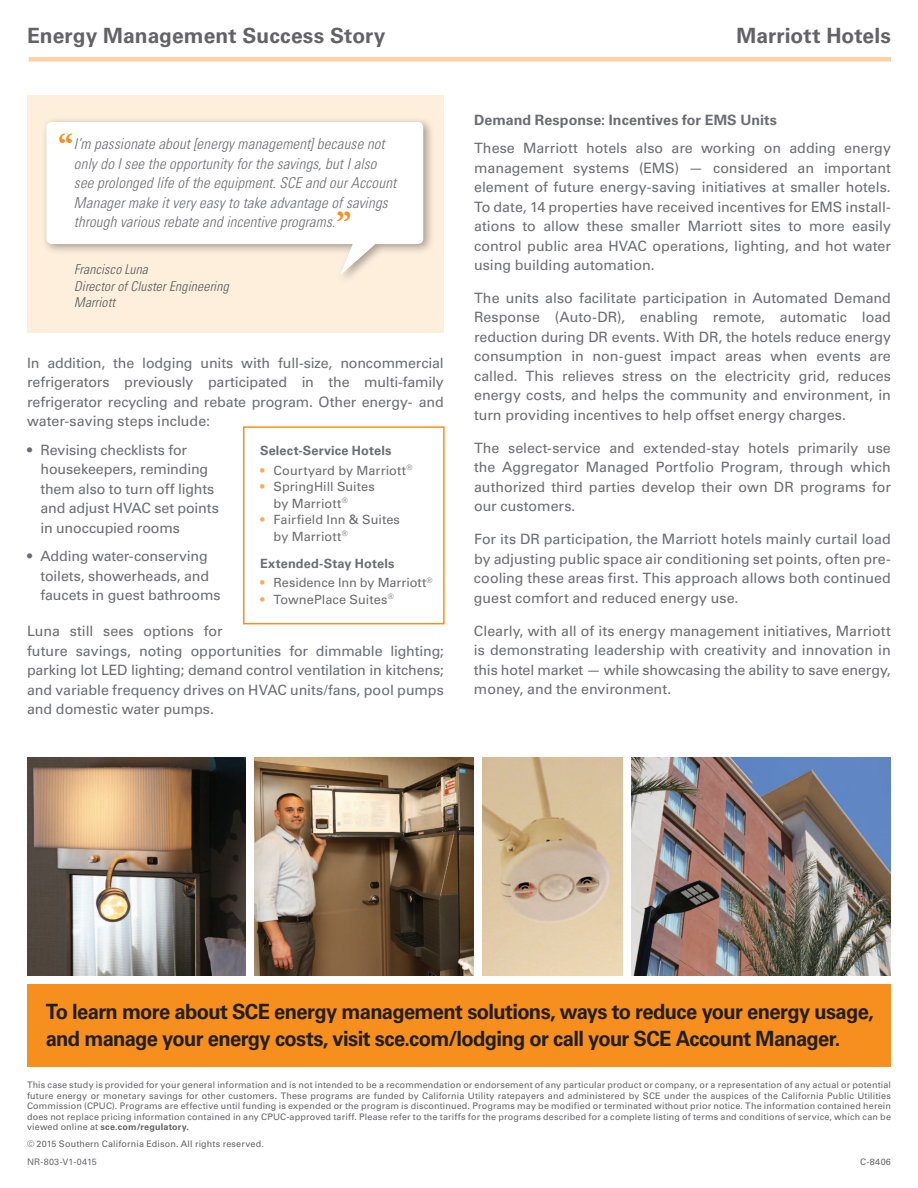
<style>
.page{position:relative;width:918px;height:1188px;background:#fff}
.page>*{position:absolute;margin:0;border:0;box-sizing:border-box;transform-origin:0 0}
.t1{font:600 39px "Garamond Premr Pro";color:#f68f1e}
.t2{font:700 21px/27px "Univers LT Std";letter-spacing:-.035em;color:#231f20;scale:.96 1}
.t3{font:700 21px "Univers LT Std";letter-spacing:.005em;color:#636366}
.t4{font:italic 300 condensed 15px/19.5px "Univers LT Std";letter-spacing:.015em;color:#6c6d70}
.t5{font:14.25px/19.5px "Univers LT Std";letter-spacing:-.005em;color:#6c6d70;text-align:justify}
.t6{font:700 14.25px "Univers LT Std";letter-spacing:.005em;color:#6c6d70}
.t7{font:italic 300 condensed 13.5px/16.8px "Univers LT Std";letter-spacing:.01em;color:#57585a}
.t8{font:12.75px/16.5px "Univers LT Std";color:#6c6d70}
.t9{font:700 12.75px "Univers LT Std";letter-spacing:.015em;color:#6c6d70}
.t10{font:9px/10.5px "Univers LT Std";letter-spacing:.015em;color:#636366;text-align:justify}
.t11{font:9px "Univers LT Std";letter-spacing:.015em;color:#6c6d70}
.s1{color:#faad5e}
.s2{font-weight:700}
</style>
<div class="page">
<div style="left:27px;top:95px;width:417px;height:238px;background:#feefdd"></div>
<div style="left:42px;top:116px;width:393px;height:168px;background:#231f20;opacity:.39"></div>
<div style="left:27px;top:984px;width:864px;height:82px;background:#f68f1e"></div>
<div style="left:243px;top:426px;width:202px;height:198px;background:#fff;border:2px solid #f68f1e"></div>
<div style="left:29px;top:57px;width:862px;height:5px;background:#fdd1a4"></div>
<svg style="left:46px;top:122px;width:377px;height:153px;fill:#fff"></svg>
<img style="left:27px;top:757px;width:218px;height:219px">
<img style="left:254px;top:757px;width:219px;height:219px">
<img style="left:482px;top:757px;width:141px;height:219px">
<img style="left:632px;top:757px;width:259px;height:219px">
<h2 class="t3" style="left:27px;top:24px;width:360px">Energy Management Success Story</h2>
<h2 class="t3" style="left:737px;top:24px;width:156px">Marriott Hotels</h2>
<p class="t1" style="left:58px;top:124px;width:17px">“</p>
<p class="t4" style="left:74px;top:135px;width:324px">I’m passionate about [energy management] because not only do I see the opportunity for the savings, but I also see prolonged life of the equipment. SCE and our Account Manager make it very easy to take advantage of savings through various rebate and incentive programs.</p>
<h1 class="t1" style="left:336px;top:202px;width:17px">”</h1>
<p class="t7" style="left:74px;top:261px;width:156px">Francisco Luna<br>Director of Cluster Engineering<br>Marriott</p>
<p class="t5" style="left:27px;top:353px;width:418px">In addition, the lodging units with full-size, noncommercial refrigerators previously participated in the multi-family refrigerator recycling and rebate program. Other energy- and water-saving steps include:</p>
<p class="t5" style="left:41px;top:440px;width:180px;text-align:left;text-indent:-14px">• Revising checklists for housekeepers, reminding them also to turn off lights and adjust HVAC set points in unoccupied rooms</p>
<p class="t5" style="left:41px;top:546px;width:182px;text-align:left;text-indent:-14px">• Adding water-conserving toilets, showerheads, and faucets in guest bathrooms</p>
<h3 class="t9" style="left:260px;top:443px;width:133px">Select-Service Hotels</h3>
<p class="t8" style="left:260px;top:462px;width:154px"><span class="s1">•</span> Courtyard by Marriott<sup>®</sup></p>
<p class="t8" style="left:274px;top:478px;width:103px;text-indent:-14px"><span class="s1">•</span> SpringHill Suites by Marriott<sup>®</sup></p>
<p class="t8" style="left:274px;top:511px;width:128px;text-indent:-14px"><span class="s1">•</span> Fairfield Inn &amp; Suites by Marriott<sup>®</sup></p>
<h3 class="t9" style="left:260px;top:556px;width:136px">Extended-Stay Hotels</h3>
<p class="t8" style="left:260px;top:574px;width:174px"><span class="s1">•</span> Residence Inn by Marriott<sup>®</sup></p>
<p class="t8" style="left:260px;top:591px;width:135px"><span class="s1">•</span> TownePlace Suites<sup>®</sup></p>
<p class="t5" style="left:27px;top:621px;width:418px;text-align:left">Luna still sees options for<br>future savings, noting opportunities for dimmable lighting; parking lot LED lighting; demand control ventilation in kitchens; and variable frequency drives on HVAC units/fans, pool pumps and domestic water pumps.</p>
<h3 class="t6" style="left:474px;top:111px;width:304px">Demand Response: Incentives for EMS Units</h3>
<p class="t5" style="left:474px;top:138px;width:418px">These Marriott hotels also are working on adding energy management systems (EMS) — considered an important element of future energy-saving initiatives at smaller hotels.<br>To date, 14 properties have received incentives for EMS install&shy;ations to allow these smaller Marriott sites to more easily control public area HVAC operations, lighting, and hot water using building automation.</p>
<p class="t5" style="left:474px;top:288px;width:418px">The units also facilitate participation in Automated Demand Response (Auto-DR), enabling remote, automatic load reduction during DR events. With DR, the hotels reduce energy consumption in non-guest impact areas when events are called. This relieves stress on the electricity grid, reduces energy costs, and helps the community and environment, in turn providing incentives to help offset energy charges.</p>
<p class="t5" style="left:474px;top:438px;width:418px">The select-service and extended-stay hotels primarily use the Aggregator Managed Portfolio Program, through which authorized third parties develop their own DR programs for our customers.</p>
<p class="t5" style="left:474px;top:530px;width:418px">For its DR participation, the Marriott hotels mainly curtail load by adjusting public space air conditioning set points, often pre&shy;cooling these areas first. This approach allows both continued guest comfort and reduced energy use.</p>
<p class="t5" style="left:474px;top:621px;width:418px">Clearly, with all of its energy management initiatives, Marriott is demonstrating leadership with creativity and innovation in this hotel market — while showcasing the ability to save energy, money, and the environment.</p>
<p class="t2" style="left:46px;top:998px;width:864px">To learn more about SCE energy management solutions, ways to reduce your energy usage, and manage your energy costs, visit sce.com/lodging or call your SCE Account Manager.</p>
<p class="t10" style="left:27px;top:1080px;width:866px">This case study is provided for your general information and is not intended to be a recommendation or endorsement of any particular product or company, or a representation of any actual or potential future energy or monetary savings for other customers. These programs are funded by California Utility ratepayers and administered by SCE under the auspices of the California Public Utilities Commission (CPUC). Programs are effective until funding is expended or the program is discontinued. Programs may be modified or terminated without prior notice. The information contained herein does not replace pricing information contained in any CPUC-approved tariff. Please refer to the tariffs for the programs described for a complete listing of terms and conditions of service, which can be viewed online at <span class="s2">sce.com/regulatory.</span></p>
<p class="t10" style="left:27px;top:1139px;width:238px">© 2015 Southern California Edison. All rights reserved.</p>
<p class="t11" style="left:27px;top:1157px;width:71px">NR-803-V1-0415</p>
<p class="t10" style="left:860px;top:1157px;width:32px">C-8406</p>
</div>
